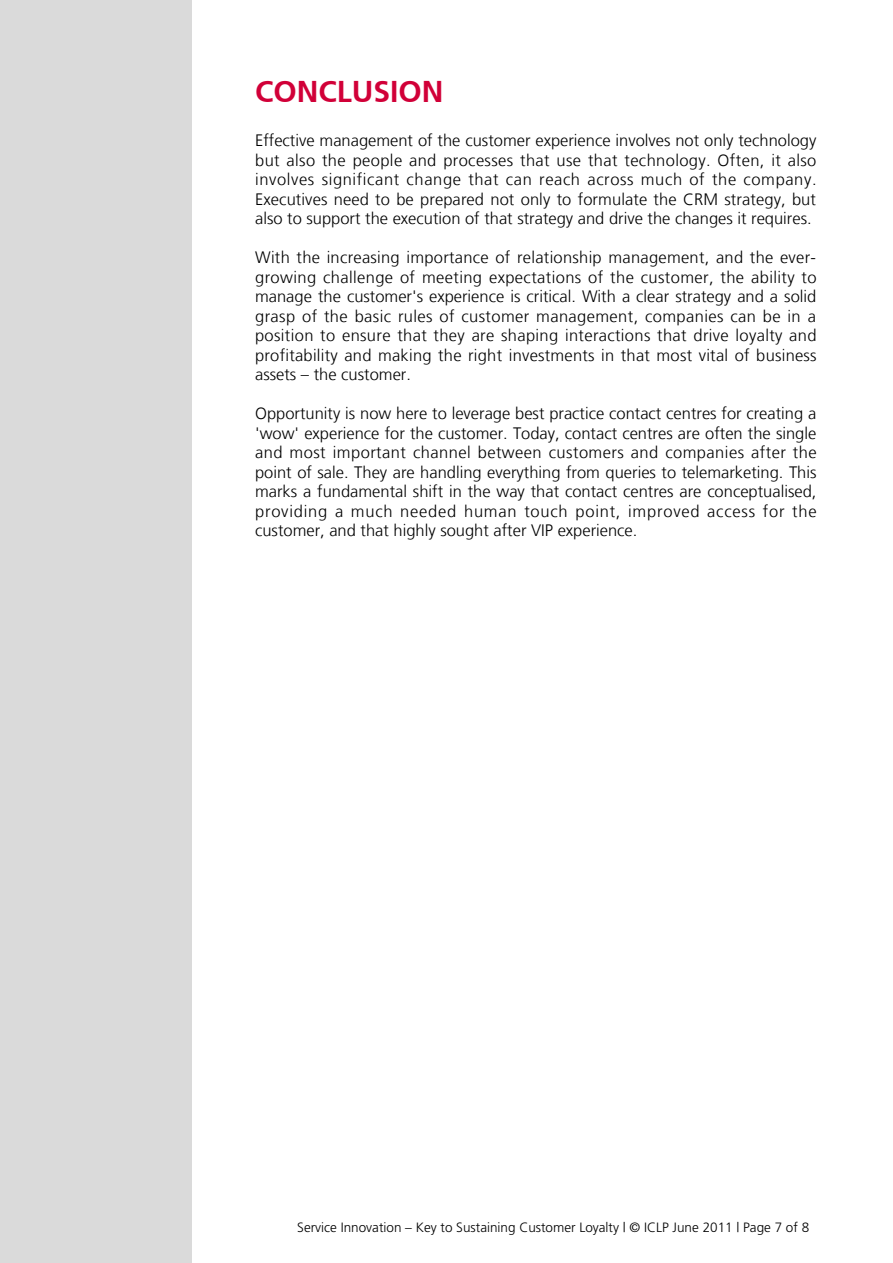
<style>
.page{position:relative;width:893px;height:1263px;background:#fff}
.page>*{position:absolute;margin:0;border:0;box-sizing:border-box;transform-origin:0 0}
.t1{font:700 30px "Frutiger CE";color:#d10038}
.t2{font:300 16.5px/19.5px "Frutiger LT";color:#000;text-align:justify}
.t3{font:300 13.5px "Frutiger";color:#000}
</style>
<div class="page">
<div style="left:0;top:0;width:191px;height:1263px;background:#dadada"></div>
<h1 class="t1" style="left:255px;top:74px;width:190px">CONCLUSION</h1>
<p class="t2" style="left:255px;top:131px;width:563px">Effective management of the customer experience involves not only technology but also the people and processes that use that technology. Often, it also involves significant change that can reach across much of the company.<br>Executives need to be prepared not only to formulate the CRM strategy, but also to support the execution of that strategy and drive the changes it requires.</p>
<p class="t2" style="left:255px;top:248px;width:563px">With the increasing importance of relationship management, and the ever&shy;growing challenge of meeting expectations of the customer, the ability to manage the customer's experience is critical. With a clear strategy and a solid grasp of the basic rules of customer management, companies can be in a position to ensure that they are shaping interactions that drive loyalty and profitability and making the right investments in that most vital of business assets – the customer.</p>
<p class="t2" style="left:255px;top:404px;width:563px">Opportunity is now here to leverage best practice contact centres for creating a 'wow' experience for the customer. Today, contact centres are often the single and most important channel between customers and companies after the point of sale. They are handling everything from queries to telemarketing. This marks a fundamental shift in the way that contact centres are conceptualised, providing a much needed human touch point, improved access for the customer, and that highly sought after VIP experience.</p>
<p class="t3" style="left:297px;top:1219px;width:513px">Service Innovation – Key to Sustaining Customer Loyalty | © ICLP June 2011 | Page 7 of 8</p>
</div>
